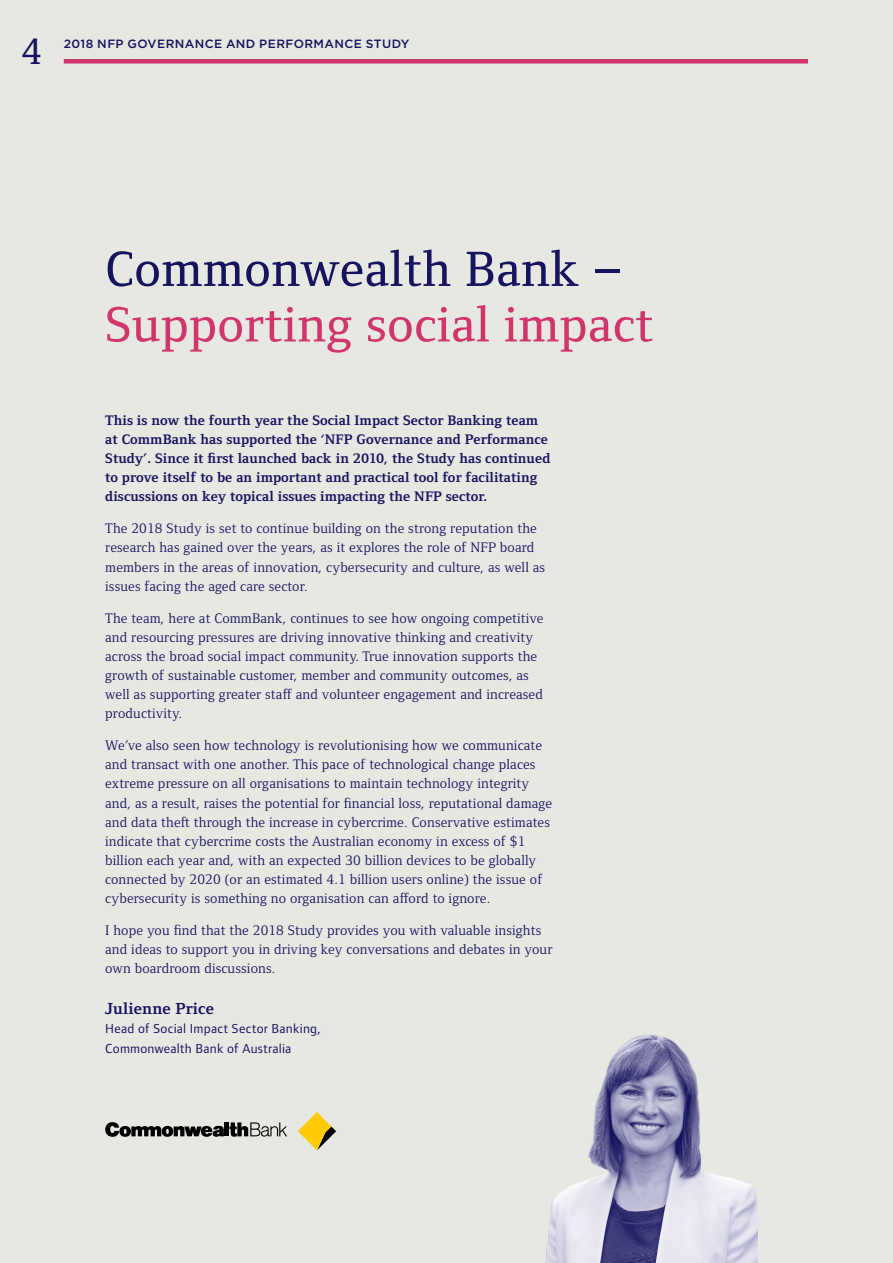
<style>
.page{position:relative;width:893px;height:1263px;background:#e8e8e2}
.page>*{position:absolute;margin:0;border:0;box-sizing:border-box;transform-origin:0 0}
.t1{font:500 51px "Foundry Form Serif";letter-spacing:.01em;color:#d0366b}
.t2{font:500 51px "Foundry Form Serif";letter-spacing:.01em;color:#16135f}
.t3{font:500 38.25px "Foundry Form Serif";color:#16135f}
.t4{font:700 16.5px "Foundry Form Serif";letter-spacing:.01em;color:#16135f}
.t5{font:14.25px/19px "Foundry Form Serif";letter-spacing:.01em;color:#16135f}
.t6{font:700 14.25px/19px "Foundry Form Serif";letter-spacing:.005em;color:#16135f}
.t7{font:13.5px/19.8px "Foundry Form Sans";letter-spacing:.02em;color:#16135f}
.t8{font:500 12px "Gotham";letter-spacing:.03em;color:#16135f}
</style>
<div class="page">
<div style="left:64px;top:59px;width:744px;height:5px;background:#d0366b"></div>
<svg style="left:298px;top:1112px;width:38px;height:38px"></svg>
<svg style="left:105px;top:1122px;width:182px;height:15px"></svg>
<img style="left:545px;top:1034px;width:213px;height:229px">
<h2 class="t3" style="left:22px;top:30px;width:22px">4</h2>
<p class="t8" style="left:64px;top:36px;width:347px">2018 NFP GOVERNANCE AND PERFORMANCE STUDY</p>
<h1 class="t2" style="left:105px;top:240px;width:517px">Commonwealth Bank –</h1>
<h1 class="t1" style="left:105px;top:296px;width:549px">Supporting social impact</h1>
<p class="t6" style="left:105px;top:410px;width:447px">This is now the fourth year the Social Impact Sector Banking team at CommBank has supported the ‘NFP Governance and Performance Study’. Since it first launched back in 2010, the Study has continued to prove itself to be an important and practical tool for facilitating discussions on key topical issues impacting the NFP sector.</p>
<p class="t5" style="left:105px;top:519px;width:441px">The 2018 Study is set to continue building on the strong reputation the research has gained over the years, as it explores the role of NFP board members in the areas of innovation, cybersecurity and culture, as well as issues facing the aged care sector.</p>
<p class="t5" style="left:105px;top:608px;width:440px">The team, here at CommBank, continues to see how ongoing competitive and resourcing pressures are driving innovative thinking and creativity across the broad social impact community. True innovation supports the growth of sustainable customer, member and community outcomes, as well as supporting greater staff and volunteer engagement and increased productivity.</p>
<p class="t5" style="left:105px;top:736px;width:448px">We’ve also seen how technology is revolutionising how we communicate and transact with one another. This pace of technological change places extreme pressure on all organisations to maintain technology integrity and, as a result, raises the potential for financial loss, reputational damage and data theft through the increase in cybercrime. Conservative estimates indicate that cybercrime costs the Australian economy in excess of $1 billion each year and, with an expected 30 billion devices to be globally connected by 2020 (or an estimated 4.1 billion users online) the issue of cybersecurity is something no organisation can afford to ignore.</p>
<p class="t5" style="left:105px;top:921px;width:449px">I hope you find that the 2018 Study provides you with valuable insights and ideas to support you in driving key conversations and debates in your own boardroom discussions.</p>
<p class="t4" style="left:105px;top:999px;width:110px">Julienne Price</p>
<p class="t7" style="left:105px;top:1018px;width:217px">Head of Social Impact Sector Banking,<br>Commonwealth Bank of Australia</p>
</div>
